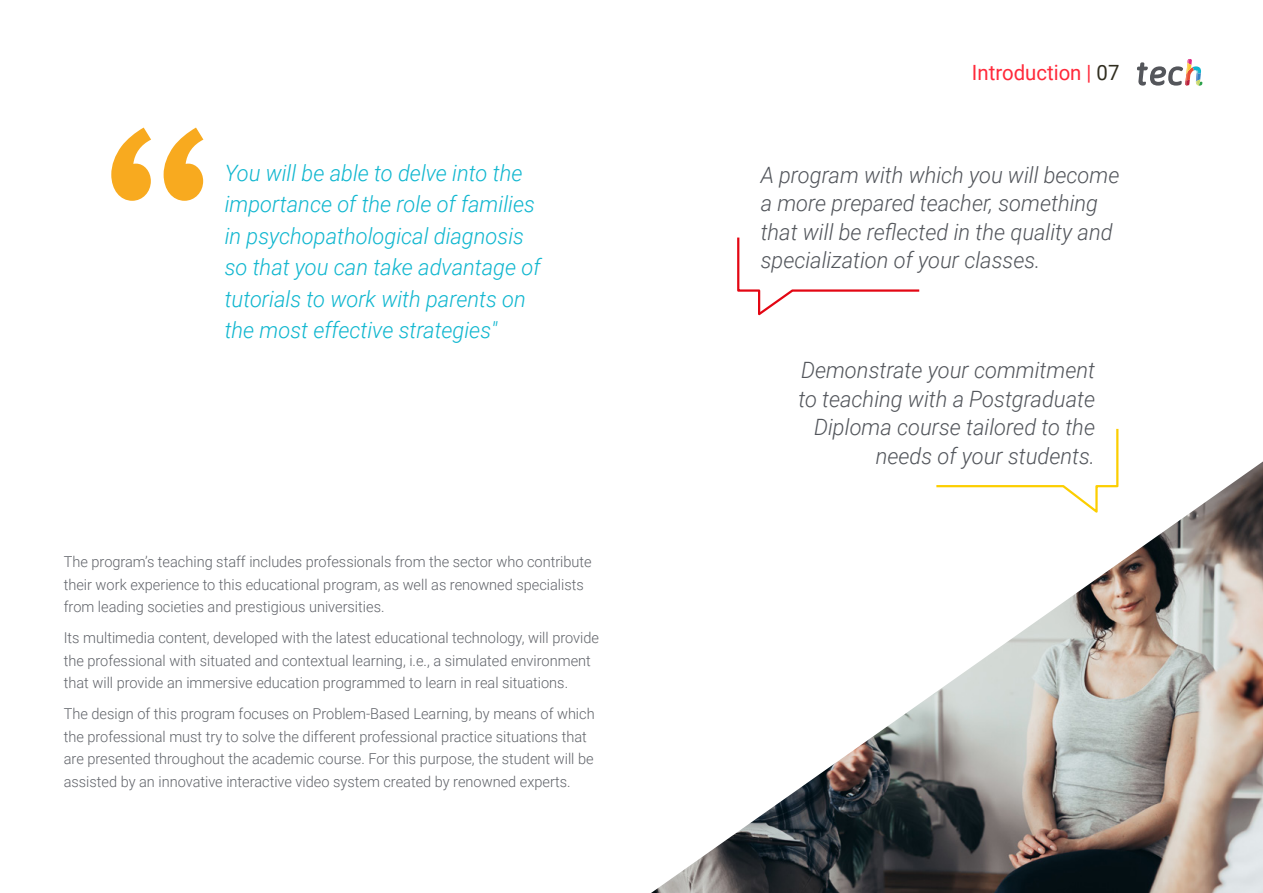
<style>
.page{position:relative;width:1263px;height:893px;background:#fff}
.page>*{position:absolute;margin:0;border:0;box-sizing:border-box;transform-origin:0 0}
.t1{font:italic 300 22.5px/28.5px "Roboto";color:#52555b;text-align:right}
.t2{font:italic 300 22.5px/31.5px "Roboto";color:#0fb6cf}
.t3{font:21px "Roboto";color:#ff293a}
.t4{font:300 15px/22.5px "Roboto";color:#61646a}
.s1{color:#312e20}
</style>
<div class="page">
<svg style="left:111px;top:128px;width:92px;height:73px"></svg>
<svg style="left:1116px;top:428px;width:3px;height:33px"></svg>
<svg style="left:737px;top:237px;width:183px;height:79px"></svg>
<img style="left:651px;top:461px;width:612px;height:432px">
<svg style="left:1137px;top:59px;width:65px;height:27px"></svg>
<h1 class="t2" style="left:225px;top:156px;width:317px">You will be able to delve into the importance of the role of families in psychopathological diagnosis so that you can take advantage of tutorials to work with parents on the most effective strategies"</h1>
<p class="t4" style="left:64px;top:550px;width:529px">The program’s teaching staff includes professionals from the sector who contribute their work experience to this educational program, as well as renowned specialists from leading societies and prestigious universities.</p>
<p class="t4" style="left:64px;top:626px;width:537px">Its multimedia content, developed with the latest educational technology, will provide the professional with situated and contextual learning, i.e., a simulated environment that will provide an immersive education programmed to learn in real situations.</p>
<p class="t4" style="left:64px;top:702px;width:532px">The design of this program focuses on Problem-Based Learning, by means of which the professional must try to solve the different professional practice situations that are presented throughout the academic course. For this purpose, the student will be assisted by an innovative interactive video system created by renowned experts.</p>
<h2 class="t3" style="left:972px;top:57px;width:149px">Introduction | <span class="s1">07</span></h2>
<h1 class="t1" style="left:761px;top:160px;width:360px;text-align:left">A program with which you will become a more prepared teacher, something that will be reflected in the quality and specialization of your classes.</h1>
<h1 class="t1" style="left:798px;top:355px;width:298px">Demonstrate your commitment to teaching with a Postgraduate<br>Diploma course tailored to the needs of your students.</h1>
</div>
